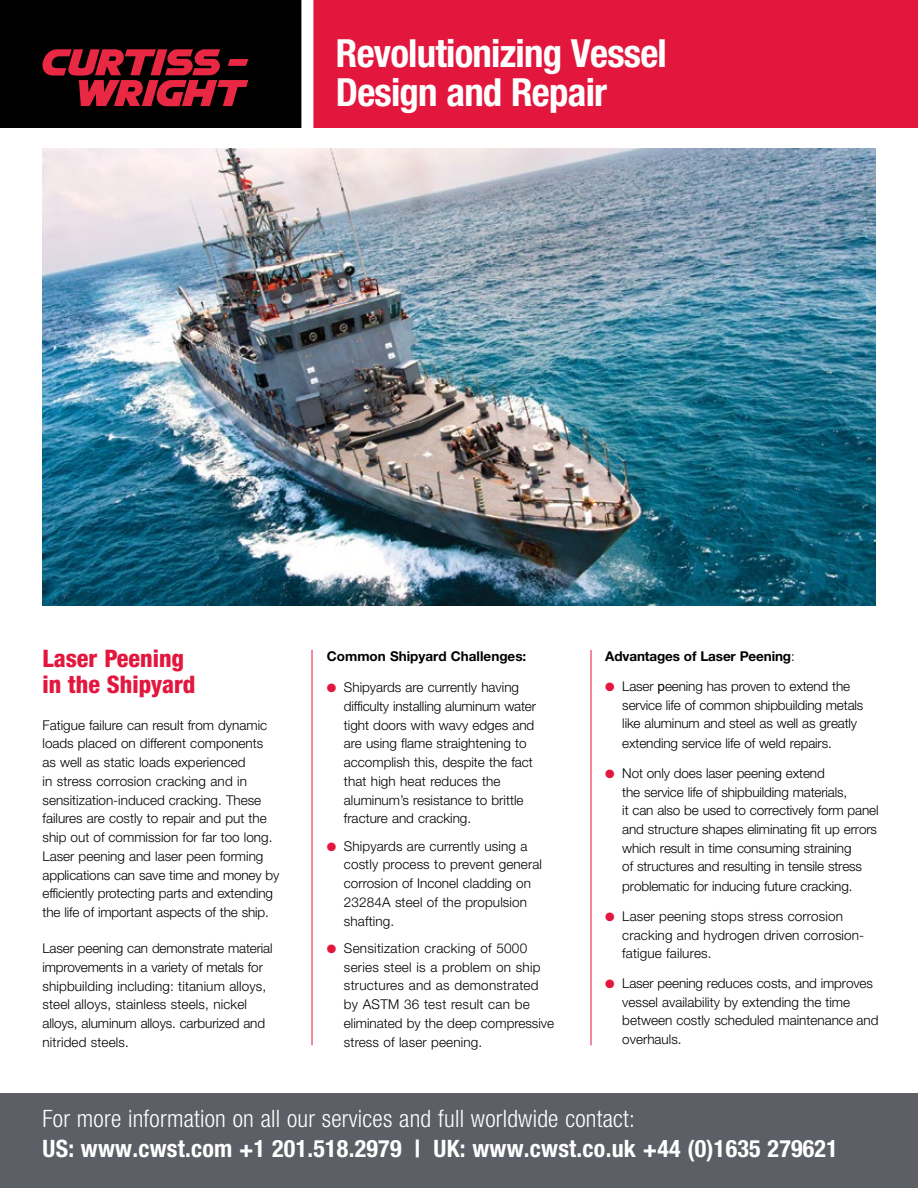
<style>
.page{position:relative;width:918px;height:1188px;background:#fff}
.page>*{position:absolute;margin:0;border:0;box-sizing:border-box;transform-origin:0 0}
.t1{font:700 condensed 38.85px/38.8px "Helvetica Neue LT Pro";letter-spacing:-.02em;color:#fff}
.t2{font:800 condensed 24.15px/26.4px "Helvetica Neue LT Pro";color:#e3173e}
.t3{font:700 condensed 24px "Helvetica Neue LT Pro";letter-spacing:.01em;color:#fff}
.t4{font:300 condensed 24px "Helvetica Neue LT Pro";letter-spacing:.01em;color:#fff}
.t5{font:300 13.5px/18.8px "Helvetica Neue LT Pro";color:#000}
.t6{font:300 13.5px/18.8px "Helvetica Neue LT Pro";letter-spacing:.02em;color:#000}
.t7{font:700 13.5px "Helvetica Neue LT Pro";color:#000}
.s1{color:#e3173e}
.s2{font-weight:300}
.s3{font-family:"Arial";font-weight:400}
</style>
<div class="page">
<div style="left:313px;top:0;width:605px;height:128px;background:#e3173e"></div>
<div style="left:0;top:0;width:302px;height:128px;background:#000"></div>
<svg style="left:43px;top:49px;width:205px;height:57px"></svg>
<div style="left:301px;top:0;width:12px;height:140px;background:#fff"></div>
<div style="left:0;top:1094px;width:918px;height:94px;background:#5c5f65"></div>
<img style="left:43px;top:149px;width:832px;height:457px">
<hr style="left:312px;top:650px;width:1px;height:395px;background:#e3173e">
<hr style="left:591px;top:650px;width:1px;height:395px;background:#e3173e">
<h1 class="t1" style="left:336px;top:34px;width:333px">Revolutionizing Vessel<br>Design and Repair</h1>
<h2 class="t2" style="left:43px;top:645px;width:154px">Laser Peening in the Shipyard</h2>
<p class="t7" style="left:327px;top:648px;width:201px">Common Shipyard Challenges:</p>
<p class="t5" style="left:344px;top:678px;width:194px;text-indent:-17px"><span class="s1">●</span> Shipyards are currently having difficulty installing aluminum water tight doors with wavy edges and are using flame straightening to accomplish this, despite the fact that high heat reduces the aluminum’s resistance to brittle fracture and cracking.</p>
<p class="t5" style="left:344px;top:836px;width:200px;text-indent:-17px"><span class="s1">●</span> Shipyards are currently using a costly process to prevent general corrosion of Inconel cladding on<br>23284A steel of the propulsion shafting.</p>
<p class="t6" style="left:344px;top:939px;width:212px;text-indent:-17px"><span class="s1">●</span> Sensitization cracking of 5000 series steel is a problem on ship structures and as demonstrated by ASTM 36 test result can be eliminated by the deep compressive stress of laser peening.</p>
<p class="t5" style="left:43px;top:715px;width:238px">Fatigue failure can result from dynamic loads placed on different components as well as static loads experienced<br>in stress corrosion cracking and in sensitization-induced cracking. These failures are costly to repair and put the ship out of commission for far too long.<br>Laser peening and laser peen forming applications can save time and money by efficiently protecting parts and extending the life of important aspects of the ship.</p>
<p class="t5" style="left:43px;top:939px;width:232px">Laser peening can demonstrate material improvements in a variety of metals for shipbuilding including: titanium alloys, steel alloys, stainless steels, nickel alloys, aluminum alloys. carburized and nitrided steels.</p>
<p class="t7" style="left:605px;top:648px;width:191px">Advantages of Laser Peening<span class="s2">:</span></p>
<p class="t5" style="left:622px;top:677px;width:243px;text-indent:-17px"><span class="s1">●</span> Laser <span class="s3">p</span>eening has proven to extend the service life of common shipbuilding metals like aluminum and steel as well as greatly extending service life of weld repairs.</p>
<p class="t5" style="left:622px;top:764px;width:258px;text-indent:-17px"><span class="s1">●</span> Not only does laser peening extend<br>the service life of shipbuilding materials,<br>it can also be used to correctively form panel and structure shapes eliminating fit up errors which result in time consuming straining</p>
<p class="t5" style="left:622px;top:857px;width:241px;line-height:19.5px">of structures and resulting in tensile stress problematic for inducing future cracking.</p>
<p class="t5" style="left:622px;top:906px;width:243px;text-indent:-17px"><span class="s1">●</span> Laser peening stops stress corrosion cracking and hydrogen driven corrosion&shy;fatigue failures.</p>
<p class="t5" style="left:622px;top:974px;width:258px;text-indent:-17px"><span class="s1">●</span> Laser peening reduces costs, and improves vessel availability by extending the time between costly scheduled maintenance and overhauls.</p>
<h3 class="t4" style="left:43px;top:1105px;width:594px">For more information on all our services and full worldwide contact:</h3>
<h3 class="t3" style="left:43px;top:1134px;width:797px">US: www.cwst.com +1 201.518.2979 | UK: www.cwst.co.uk +44 (0)1635 279621</h3>
</div>
